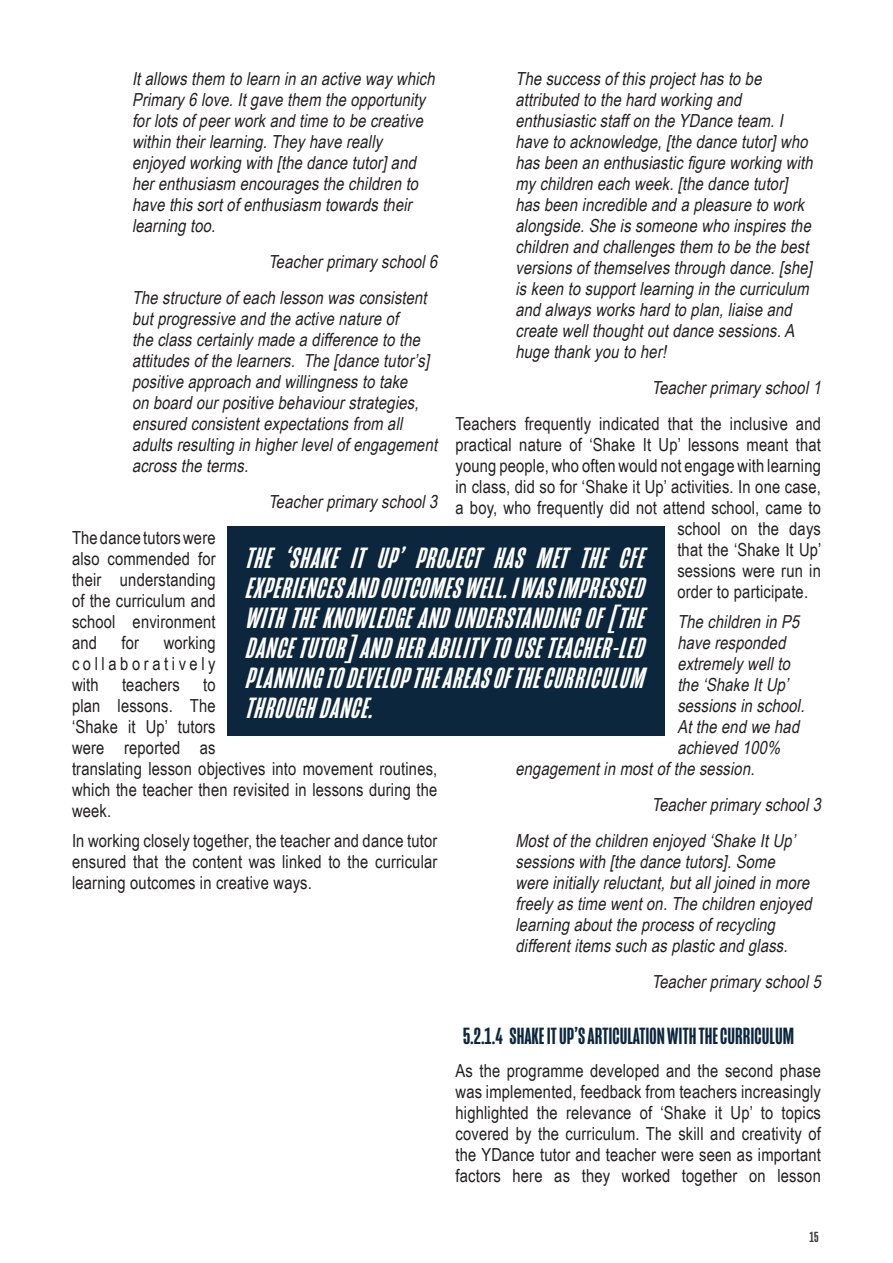
<style>
.page{position:relative;width:893px;height:1263px;background:#fff}
.page>*{position:absolute;margin:0;border:0;box-sizing:border-box;transform-origin:0 0}
.Inset_Quote{font:italic 500 30px/30px "Mongoose";color:#fff;text-align:justify}
.Heading_2{font:500 24px "Mongoose";color:#0c273d}
.Quote_Reference{font:italic 18px/21px "Arial Narrow";letter-spacing:.01em;color:#231f20}
.Normal{font:18px/21px "Arial Narrow";letter-spacing:.01em;color:#231f20;text-align:justify}
.t1{font:500 15px "Mongoose";color:#3e3e3f}
</style>
<div class="page">
<div style="left:228px;top:527px;width:437px;height:209px;background:#0c273d"></div>
<p class="Quote_Reference" style="left:515px;top:68px;width:303px">The successofthisprojecthasto be attributed to the hard working and enthusiasticstaffon the YDance team.I have to acknowledge,[the dance tutor]who hasbeen an enthusiasticfigure working with mychildren each week.[the dance tutor] hasbeen incredible and a pleasure to work alongside.She issomeone who inspiresthe children and challengesthem to be the best versionsofthemselvesthrough dance.[she] iskeen to supportlearning in the curriculum and alwaysworkshard to plan,liaise and create wellthoughtoutdance sessions.A huge thankyou to her!</p>
<p class="Quote_Reference" style="left:652px;top:377px;width:175px">Teacherprimaryschool1</p>
<p class="Normal" style="left:455px;top:413px;width:367px">Teachers frequently indicated that the inclusive and</p>
<p class="Normal" style="left:455px;top:434px;width:367px">practical nature of ‘Shake It Up’ lessons meant that</p>
<p class="Normal" style="left:455px;top:455px;width:367px">young people, who often would not engage with learning</p>
<p class="Normal" style="left:455px;top:476px;width:367px">in class, did so for ‘Shake it Up’ activities. In one case,</p>
<p class="Normal" style="left:455px;top:497px;width:367px">a boy, who frequently did not attend school, came to</p>
<p class="Normal" style="left:677px;top:518px;width:145px">school on the days</p>
<p class="Normal" style="left:677px;top:539px;width:146px">that the ‘Shake It Up’</p>
<p class="Normal" style="left:677px;top:560px;width:145px">sessions were run in</p>
<p class="Normal" style="left:677px;top:581px;width:132px">order to participate.</p>
<p class="Quote_Reference" style="left:677px;top:611px;width:128px">The children in P5</p>
<p class="Quote_Reference" style="left:677px;top:632px;width:114px">have responded</p>
<p class="Quote_Reference" style="left:677px;top:653px;width:119px">extremelywellto</p>
<p class="Quote_Reference" style="left:677px;top:674px;width:117px">the ‘Shake ItUp’</p>
<p class="Quote_Reference" style="left:677px;top:695px;width:133px">sessionsin school.</p>
<p class="Quote_Reference" style="left:677px;top:716px;width:128px">Atthe end we had</p>
<p class="Quote_Reference" style="left:677px;top:737px;width:109px">achieved 100%</p>
<p class="Quote_Reference" style="left:515px;top:758px;width:245px">engagementin mostofthe session.</p>
<p class="Quote_Reference" style="left:652px;top:794px;width:175px">Teacherprimaryschool3</p>
<p class="Quote_Reference" style="left:515px;top:830px;width:302px">Mostofthe children enjoyed ‘Shake ItUp’ sessionswith [the dance tutors].Some were initiallyreluctant,butalljoined in more freelyastime wenton.The children enjoyed learning aboutthe processofrecycling differentitemssuch asplasticand glass.</p>
<p class="Quote_Reference" style="left:652px;top:971px;width:175px">Teacherprimaryschool5</p>
<p class="Heading_2" style="left:463px;top:1022px;width:333px">5.2.1.4 SHAKE IT UP’S ARTICULATION WITH THE CURRICULUM</p>
<p class="Normal" style="left:455px;top:1059px;width:367px">As the programme developed and the second phase was implemented, feedback from teachers increasingly highlighted the relevance of ‘Shake it Up’ to topics covered by the curriculum. The skill and creativity of the YDance tutor and teacher were seen as important factors here as they worked together on lesson</p>
<p class="Quote_Reference" style="left:132px;top:68px;width:309px">Itallowsthem to learn in an active waywhich Primary6 love.Itgave them the opportunity forlotsofpeerworkand time to be creative within theirlearning.Theyhave really enjoyed working with [the dance tutor]and herenthusiasm encouragesthe children to have thissortofenthusiasm towardstheir learning too.</p>
<p class="Quote_Reference" style="left:268px;top:251px;width:175px">Teacherprimaryschool6</p>
<p class="Quote_Reference" style="left:132px;top:287px;width:311px">The structure ofeach lesson wasconsistent butprogressive and the active nature of<br>the classcertainlymade a difference to the attitudesofthe learners. The [dance tutor’s] positive approach and willingnessto take<br>on board ourpositive behaviourstrategies, ensured consistentexpectationsfrom all adultsresulting in higherlevelofengagement acrossthe terms.</p>
<p class="Quote_Reference" style="left:268px;top:491px;width:175px">Teacherprimaryschool3</p>
<p class="Normal" style="left:72px;top:527px;width:145px">The dance tutors were also commended for their understanding of the curriculum and school environment and</p>
<p class="Inset_Quote" style="left:245px;top:543px;width:409px">THE ‘SHAKE IT UP’ PROJECT HAS MET THE CFE EXPERIENCESANDOUTCOMESWELL.IWASIMPRESSED WITHTHEKNOWLEDGEANDUNDERSTANDINGOF[THE DANCETUTOR]ANDHERABILITYTOUSETEACHER-LED PLANNINGTODEVELOPTHEAREASOFTHECURRICULUM THROUGHDANCE.</p>
<p class="Normal" style="left:122px;top:632px;width:19px">for</p>
<p class="Normal" style="left:72px;top:632px;width:145px;text-indent:92px">working collaboratively with</p>
<p class="Normal" style="left:122px;top:674px;width:59px">teachers</p>
<p class="Normal" style="left:72px;top:674px;width:367px;text-align:left;text-indent:131px">to<br>plan lessons. The<br>‘Shake it Up’ tutors<br>were reported as<br>translating lesson objectives into movement routines, which the teacher then revisited in lessons during the week.</p>
<p class="Normal" style="left:72px;top:830px;width:367px">In working closely together, the teacher and dance tutor ensured that the content was linked to the curricular learning outcomes in creative ways.</p>
<p class="t1" style="left:809px;top:1228px;width:11px">15</p>
</div>
